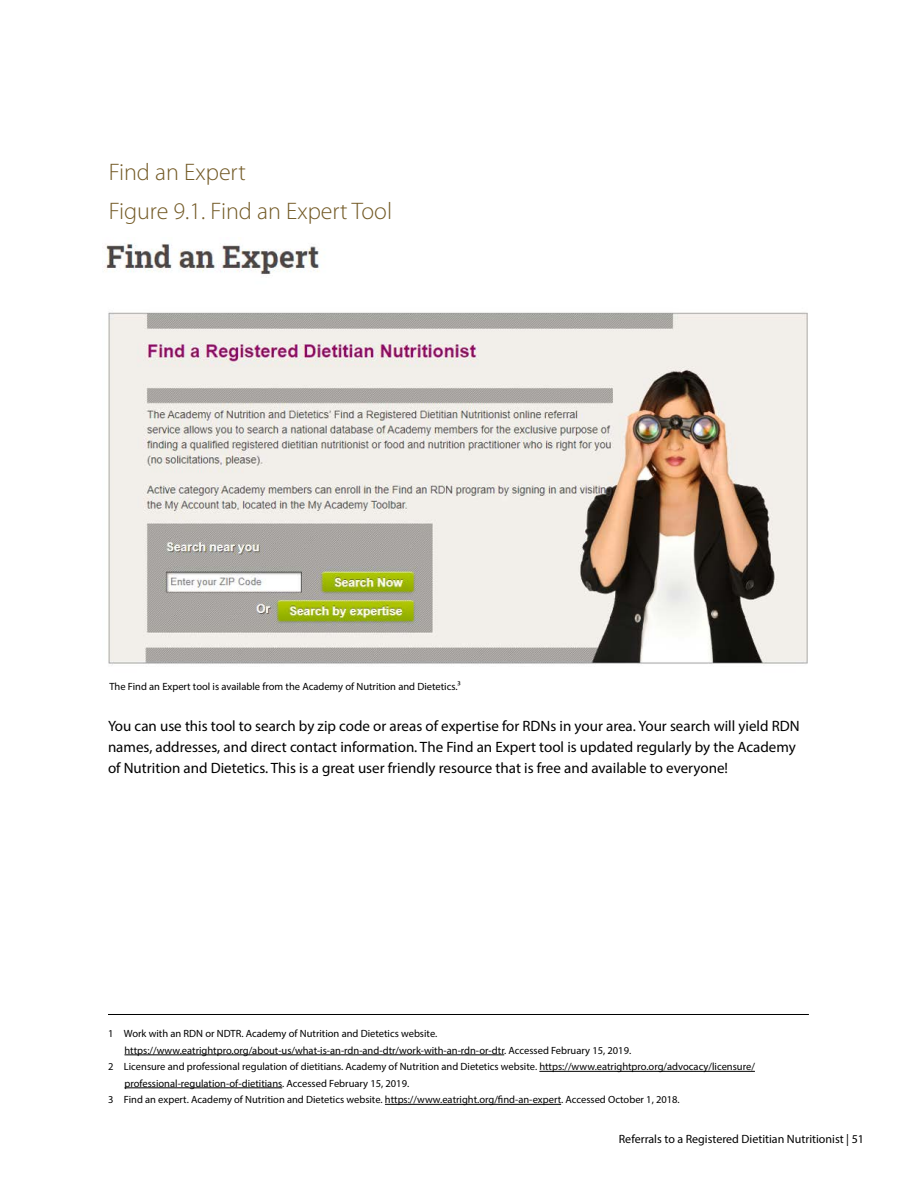
<style>
.page{position:relative;width:918px;height:1188px;background:#fff}
.page>*{position:absolute;margin:0;border:0;box-sizing:border-box;transform-origin:0 0}
.t1{font:300 24px/39.3px "Myriad Pro";color:#745b27}
.t2{font:15px/21px "Myriad Pro";color:#000}
.t3{font:12px "Myriad Pro";color:#000}
.t4{font:10.5px "Myriad Pro";color:#000}
</style>
<div class="page">
<img style="left:104px;top:243px;width:704px;height:422px">
<hr style="left:124px;top:1055px;width:380px;height:1px;background:#000">
<hr style="left:539px;top:1071px;width:216px;height:1px;background:#000">
<hr style="left:124px;top:1088px;width:158px;height:1px;background:#000">
<hr style="left:385px;top:1104px;width:176px;height:1px;background:#000">
<hr style="left:108px;top:1014px;width:701px;height:1px;background:#000">
<h1 class="t1" style="left:109px;top:153px;width:285px">Find an Expert<br>Figure 9.1. Find an Expert Tool</h1>
<p class="t4" style="left:110px;top:680px;width:353px">The Find an Expert tool is available from the Academy of Nutrition and Dietetics.3</p>
<p class="t2" style="left:108px;top:715px;width:693px">You can use this tool to search by zip code or areas of expertise for RDNs in your area. Your search will yield RDN names, addresses, and direct contact information. The Find an Expert tool is updated regularly by the Academy of Nutrition and Dietetics. This is a great user friendly resource that is free and available to everyone!</p>
<p class="t4" style="left:108px;top:1027px;width:330px">1 Work with an RDN or NDTR. Academy of Nutrition and Dietetics website.</p>
<p class="t4" style="left:124px;top:1044px;width:507px">https://www.eatrightpro.org/about-us/what-is-an-rdn-and-dtr/work-with-an-rdn-or-dtr. Accessed February 15, 2019.</p>
<p class="t4" style="left:108px;top:1060px;width:648px">2 Licensure and professional regulation of dietitians. Academy of Nutrition and Dietetics website. https://www.eatrightpro.org/advocacy/licensure/</p>
<p class="t4" style="left:125px;top:1077px;width:285px">professional-regulation-of-dietitians. Accessed February 15, 2019.</p>
<p class="t4" style="left:108px;top:1093px;width:572px">3 Find an expert. Academy of Nutrition and Dietetics website. https://www.eatright.org/find-an-expert. Accessed October 1, 2018.</p>
<p class="t3" style="left:619px;top:1132px;width:247px">Referrals to a Registered Dietitian Nutritionist | 51</p>
</div>
